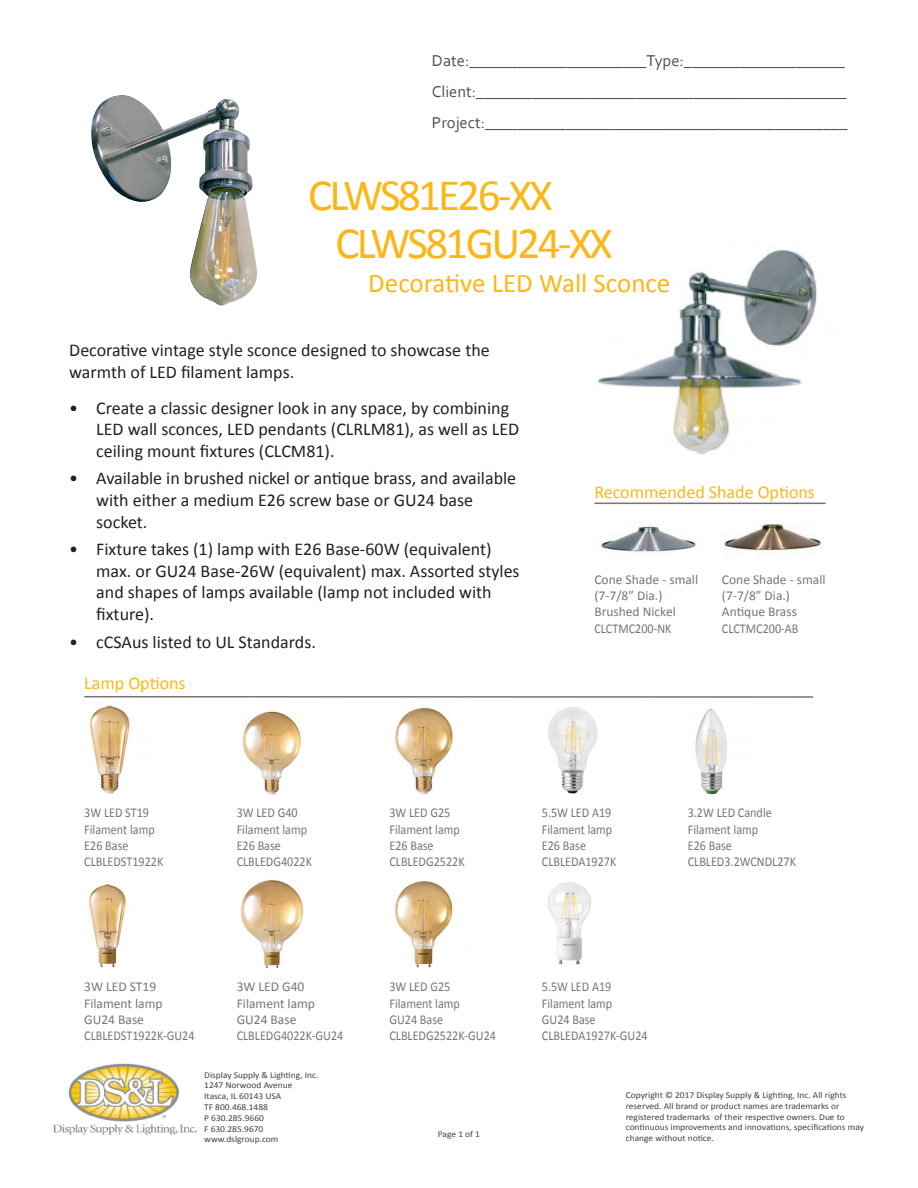
<style>
.page{position:relative;width:918px;height:1188px;background:#fff}
.page>*{position:absolute;margin:0;border:0;box-sizing:border-box;transform-origin:0 0}
.t1{font:45px "Calibri";letter-spacing:-.06em;color:#fcb615}
.t2{font:27px "Calibri";color:#fcb615}
.t3{font:18px/21.6px "Calibri";color:#231f20}
.t4{font:18px "Calibri";color:#fcb615}
.t5{font:16.5px "Corbel";color:#4e4f50}
.t6{font:13.5px/16.2px "Calibri";color:#7c7371;scale:.9 1}
.t7{font:13.5px/16.2px "Calibri";color:#7c7371}
.t8{font:9px/10.8px "Calibri";color:#48403e;scale:1.05 1}
</style>
<div class="page">
<img style="left:597px;top:249px;width:220px;height:206px">
<img style="left:53px;top:1063px;width:144px;height:72px">
<img style="left:600px;top:526px;width:96px;height:26px">
<img style="left:695px;top:708px;width:32px;height:87px">
<img style="left:548px;top:882px;width:43px;height:83px">
<img style="left:548px;top:707px;width:50px;height:87px">
<hr style="left:84px;top:696px;width:729px;height:2px;background:#7c7472">
<img style="left:89px;top:883px;width:37px;height:85px">
<img style="left:394px;top:881px;width:60px;height:87px">
<img style="left:240px;top:880px;width:64px;height:89px">
<img style="left:91px;top:95px;width:166px;height:211px">
<img style="left:724px;top:524px;width:98px;height:28px">
<img style="left:395px;top:708px;width:59px;height:87px">
<img style="left:89px;top:705px;width:41px;height:89px">
<img style="left:242px;top:711px;width:59px;height:84px">
<hr style="left:594px;top:503px;width:232px;height:1px;background:#7c7371">
<p class="t5" style="left:432px;top:51px;width:415px">Date:______________________Type:____________________</p>
<p class="t5" style="left:432px;top:81px;width:416px">Client:______________________________________________</p>
<p class="t5" style="left:432px;top:112px;width:417px">Project:_____________________________________________</p>
<p class="t1" style="left:308px;top:167px;width:246px">CLWS81E26-XX</p>
<p class="t1" style="left:335px;top:215px;width:279px">CLWS81GU24-XX</p>
<p class="t2" style="left:368px;top:266px;width:304px">Decorative LED Wall Sconce</p>
<p class="t3" style="left:69px;top:339px;width:422px">Decorative vintage style sconce designed to showcase the warmth of LED filament lamps.</p>
<p class="t3" style="left:96px;top:397px;width:425px;text-indent:-27px">• Create a classic designer look in any space, by combining<br>LED wall sconces, LED pendants (CLRLM81), as well as LED ceiling mount fixtures (CLCM81).</p>
<p class="t3" style="left:96px;top:468px;width:421px;text-indent:-27px">• Available in brushed nickel or antique brass, and available with either a medium E26 screw base or GU24 base socket.</p>
<p class="t3" style="left:96px;top:539px;width:425px;text-indent:-27px">• Fixture takes (1) lamp with E26 Base-60W (equivalent) max. or GU24 Base-26W (equivalent) max. Assorted styles and shapes of lamps available (lamp not included with fixture).</p>
<p class="t3" style="left:69px;top:631px;width:248px">• cCSAus listed to UL Standards.</p>
<p class="t4" style="left:84px;top:672px;width:103px">Lamp Options</p>
<p class="t4" style="left:594px;top:480px;width:222px">Recommended Shade Options</p>
<p class="t7" style="left:594px;top:571px;width:105px">Cone Shade - small (7-7/8” Dia.)</p>
<p class="t7" style="left:594px;top:604px;width:83px">Brushed Nickel</p>
<p class="t6" style="left:594px;top:620px;width:87px">CLCTMC200-NK</p>
<p class="t7" style="left:722px;top:571px;width:105px">Cone Shade - small (7-7/8” Dia.)<br>Antique Brass</p>
<p class="t6" style="left:722px;top:620px;width:87px">CLCTMC200-AB</p>
<p class="t6" style="left:84px;top:805px;width:80px">3W LED ST19<br>Filament lamp</p>
<p class="t6" style="left:84px;top:837px;width:51px">E26 Base</p>
<p class="t6" style="left:84px;top:854px;width:89px">CLBLEDST1922K</p>
<p class="t6" style="left:237px;top:805px;width:80px">3W LED G40<br>Filament lamp</p>
<p class="t6" style="left:237px;top:837px;width:51px">E26 Base</p>
<p class="t6" style="left:237px;top:854px;width:85px">CLBLEDG4022K</p>
<p class="t6" style="left:389px;top:805px;width:80px">3W LED G25<br>Filament lamp</p>
<p class="t6" style="left:389px;top:837px;width:51px">E26 Base</p>
<p class="t6" style="left:389px;top:854px;width:85px">CLBLEDG2522K</p>
<p class="t6" style="left:542px;top:805px;width:80px">5.5W LED A19<br>Filament lamp</p>
<p class="t6" style="left:542px;top:837px;width:51px">E26 Base</p>
<p class="t6" style="left:542px;top:854px;width:84px">CLBLEDA1927K</p>
<p class="t6" style="left:688px;top:805px;width:95px">3.2W LED Candle<br>Filament lamp</p>
<p class="t6" style="left:688px;top:837px;width:51px">E26 Base</p>
<p class="t6" style="left:688px;top:854px;width:122px">CLBLED3.2WCNDL27K</p>
<p class="t7" style="left:84px;top:979px;width:80px">3W LED ST19<br>Filament lamp</p>
<p class="t7" style="left:84px;top:1011px;width:61px">GU24 Base</p>
<p class="t6" style="left:84px;top:1027px;width:124px">CLBLEDST1922K-GU24</p>
<p class="t7" style="left:237px;top:979px;width:80px">3W LED G40<br>Filament lamp<br>GU24 Base</p>
<p class="t6" style="left:237px;top:1027px;width:120px">CLBLEDG4022K-GU24</p>
<p class="t8" style="left:204px;top:1069px;width:110px">Display Supply &amp; Lighting, Inc.</p>
<p class="t8" style="left:204px;top:1080px;width:86px">1247 Norwood Avenue</p>
<p class="t8" style="left:204px;top:1091px;width:75px">Itasca, IL 60143 USA</p>
<p class="t8" style="left:204px;top:1102px;width:62px">TF 800.468.1488</p>
<p class="t8" style="left:204px;top:1112px;width:58px">P 630.285.9660</p>
<p class="t8" style="left:204px;top:1123px;width:58px">F 630.285.9670</p>
<p class="t8" style="left:204px;top:1134px;width:72px">www.dslgroup.com</p>
<p class="t6" style="left:389px;top:979px;width:80px">3W LED G25<br>Filament lamp</p>
<p class="t6" style="left:389px;top:1011px;width:61px">GU24 Base</p>
<p class="t6" style="left:389px;top:1027px;width:120px">CLBLEDG2522K-GU24</p>
<p class="t8" style="left:438px;top:1129px;width:42px">Page 1 of 1</p>
<p class="t6" style="left:542px;top:979px;width:80px">5.5W LED A19<br>Filament lamp</p>
<p class="t6" style="left:542px;top:1011px;width:61px">GU24 Base</p>
<p class="t6" style="left:542px;top:1027px;width:119px">CLBLEDA1927K-GU24</p>
<p class="t8" style="left:626px;top:1090px;width:228px">Copyright © 2017 Display Supply &amp; Lighting, Inc. All rights reserved. All brand or product names are trademarks or registered trademarks of their respective owners. Due to continuous improvements and innovations, specifications may change without notice.</p>
</div>
